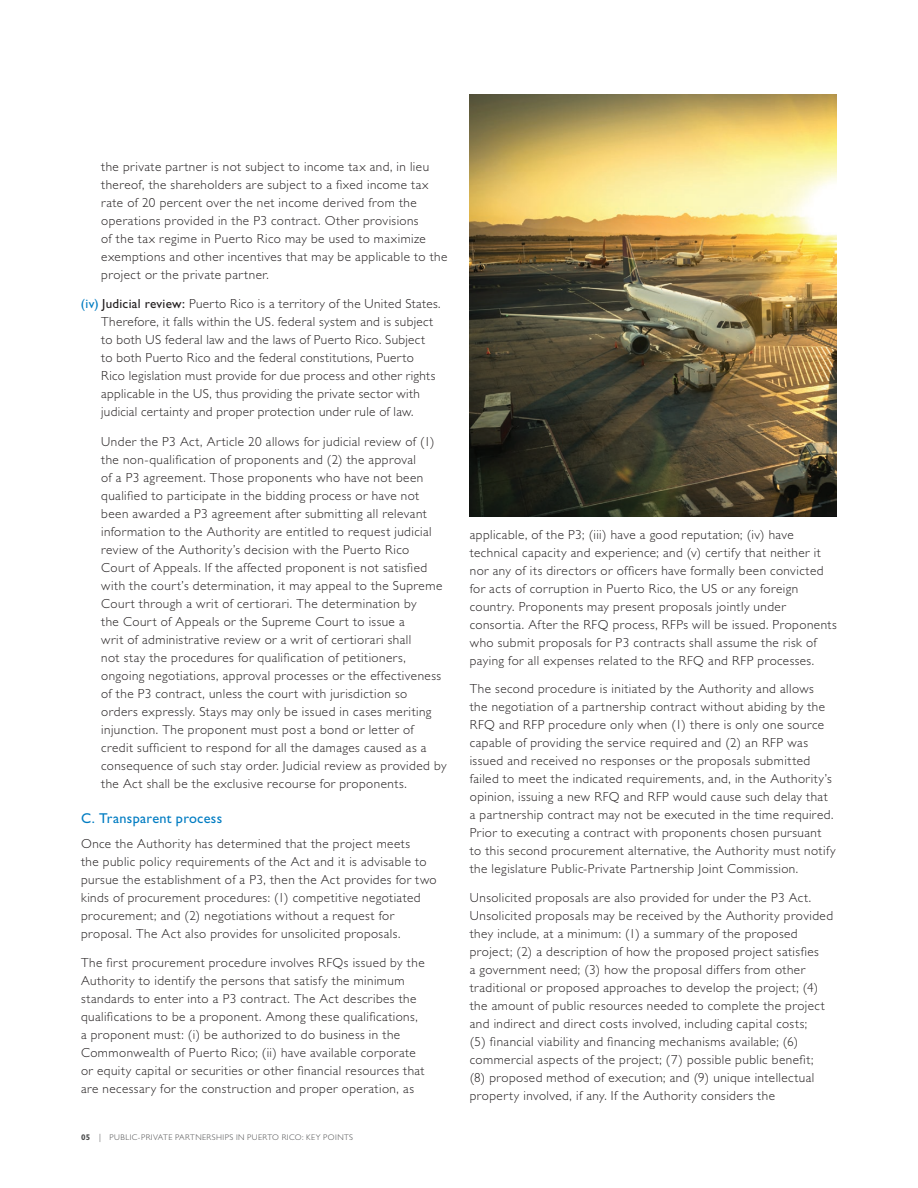
<style>
.page{position:relative;width:918px;height:1188px;background:#fff}
.page>*{position:absolute;margin:0;border:0;box-sizing:border-box;transform-origin:0 0}
.t1{font:14.25px "Gill Sans Std";letter-spacing:.02em;color:#007cc2}
.t2{font:300 13.2px/18px "Gill Sans Std";letter-spacing:.035em;color:#231f20}
.t3{font:300 8.25px "Gill Sans Std";letter-spacing:.055em;color:#4b4c4d}
.s1{font-weight:400;color:#007cc2}
.s2{font-weight:400}
.s3{font-weight:700}
</style>
<div class="page">
<img style="left:470px;top:94px;width:367px;height:422px">
<p class="t2" style="left:101px;top:158px;width:348px">the private partner is not subject to income tax and, in lieu thereof, the shareholders are subject to a fixed income tax rate of 20 percent over the net income derived from the operations provided in the P3 contract. Other provisions<br>of the tax regime in Puerto Rico may be used to maximize exemptions and other incentives that may be applicable to the project or the private partner.</p>
<p class="t2" style="left:101px;top:294px;width:341px;text-indent:-20px"><span class="s1">(iv)</span> <span class="s2">Judicial review:</span> Puerto Rico is a territory of the United States.<br>Therefore, it falls within the US. federal system and is subject to both US federal law and the laws of Puerto Rico. Subject<br>to both Puerto Rico and the federal constitutions, Puerto Rico legislation must provide for due process and other rights applicable in the US, thus providing the private sector with judicial certainty and proper protection under rule of law.</p>
<p class="t2" style="left:101px;top:432px;width:347px">Under the P3 Act, Article 20 allows for judicial review of (1) the non-qualification of proponents and (2) the approval<br>of a P3 agreement. Those proponents who have not been qualified to participate in the bidding process or have not been awarded a P3 agreement after submitting all relevant information to the Authority are entitled to request judicial review of the Authority’s decision with the Puerto Rico<br>Court of Appeals. If the affected proponent is not satisfied with the court’s determination, it may appeal to the Supreme Court through a writ of certiorari. The determination by<br>the Court of Appeals or the Supreme Court to issue a<br>writ of administrative review or a writ of certiorari shall<br>not stay the procedures for qualification of petitioners, ongoing negotiations, approval processes or the effectiveness of the P3 contract, unless the court with jurisdiction so orders expressly. Stays may only be issued in cases meriting injunction. The proponent must post a bond or letter of credit sufficient to respond for all the damages caused as a consequence of such stay order. Judicial review as provided by the Act shall be the exclusive recourse for proponents.</p>
<p class="t1" style="left:81px;top:810px;width:143px">C. Transparent process</p>
<p class="t2" style="left:81px;top:835px;width:357px">Once the Authority has determined that the project meets<br>the public policy requirements of the Act and it is advisable to pursue the establishment of a P3, then the Act provides for two kinds of procurement procedures: (1) competitive negotiated procurement; and (2) negotiations without a request for proposal. The Act also provides for unsolicited proposals.</p>
<p class="t2" style="left:81px;top:954px;width:345px">The first procurement procedure involves RFQs issued by the Authority to identify the persons that satisfy the minimum standards to enter into a P3 contract. The Act describes the qualifications to be a proponent. Among these qualifications, a proponent must: (i) be authorized to do business in the Commonwealth of Puerto Rico; (ii) have available corporate or equity capital or securities or other financial resources that are necessary for the construction and proper operation, as</p>
<p class="t3" style="left:81px;top:1132px;width:274px"><span class="s3">05</span> | PUBLIC-PRIVATE PARTNERSHIPS IN PUERTO RICO: KEY POINTS</p>
<p class="t2" style="left:470px;top:525px;width:369px">applicable, of the P3; (iii) have a good reputation; (iv) have technical capacity and experience; and (v) certify that neither it nor any of its directors or officers have formally been convicted for acts of corruption in Puerto Rico, the US or any foreign country. Proponents may present proposals jointly under consortia. After the RFQ process, RFPs will be issued. Proponents who submit proposals for P3 contracts shall assume the risk of paying for all expenses related to the RFQ and RFP processes.</p>
<p class="t2" style="left:470px;top:680px;width:367px">The second procedure is initiated by the Authority and allows<br>the negotiation of a partnership contract without abiding by the RFQ and RFP procedure only when (1) there is only one source capable of providing the service required and (2) an RFP was issued and received no responses or the proposals submitted failed to meet the indicated requirements, and, in the Authority’s opinion, issuing a new RFQ and RFP would cause such delay that a partnership contract may not be executed in the time required.<br>Prior to executing a contract with proponents chosen pursuant to this second procurement alternative, the Authority must notify the legislature Public-Private Partnership Joint Commission.</p>
<p class="t2" style="left:470px;top:889px;width:365px">Unsolicited proposals are also provided for under the P3 Act.<br>Unsolicited proposals may be received by the Authority provided they include, at a minimum: (1) a summary of the proposed project; (2) a description of how the proposed project satisfies<br>a government need; (3) how the proposal differs from other traditional or proposed approaches to develop the project; (4) the amount of public resources needed to complete the project and indirect and direct costs involved, including capital costs;<br>(5) financial viability and financing mechanisms available; (6) commercial aspects of the project; (7) possible public benefit;<br>(8) proposed method of execution; and (9) unique intellectual property involved, if any. If the Authority considers the</p>
</div>
